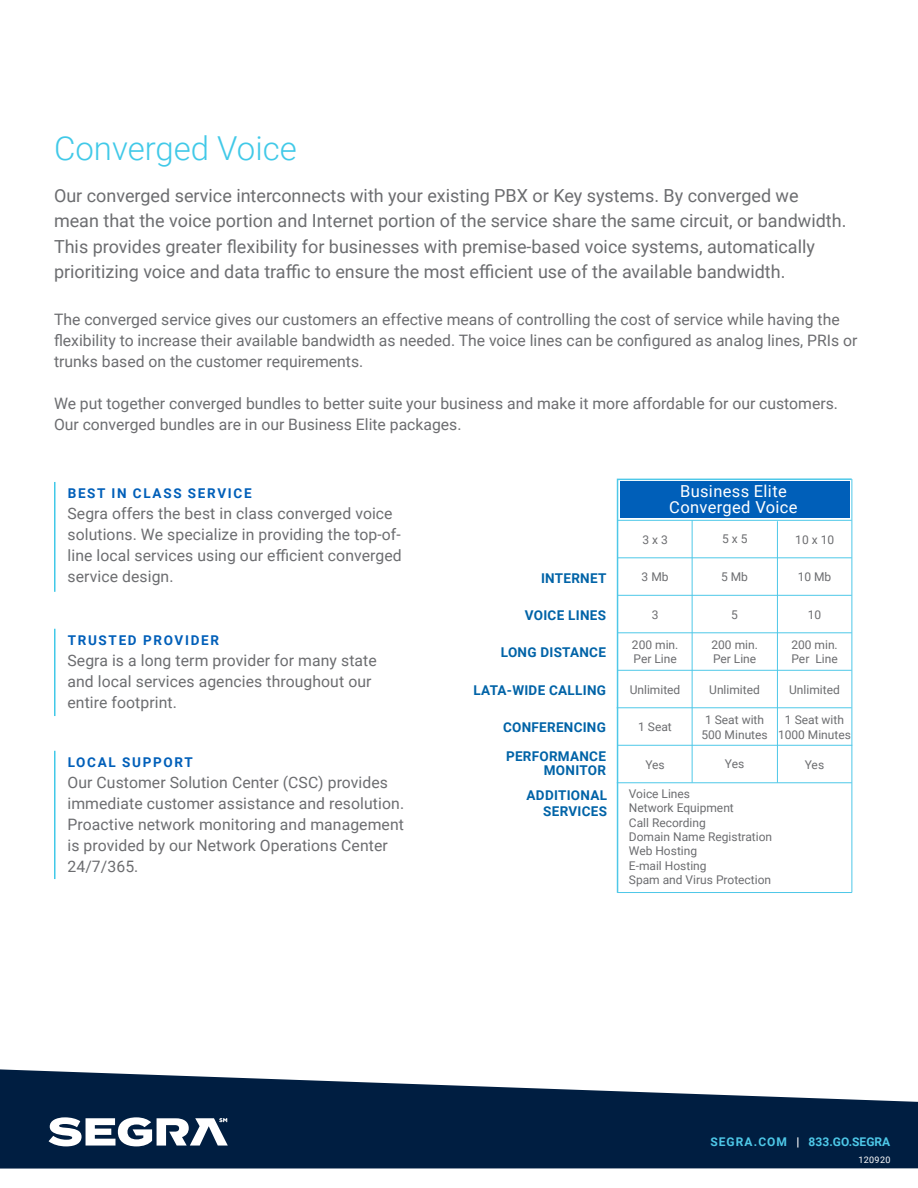
<style>
.page{position:relative;width:918px;height:1188px;background:#fff}
.page>*{position:absolute;margin:0;border:0;box-sizing:border-box;transform-origin:0 0}
.t1{font:300 33px "Roboto";color:#41c9e8}
.t2{font:18px/25.5px "Roboto";color:#6c6d70}
.t3{font:16.5px "Roboto";letter-spacing:.02em;color:#fff}
.t4{font:15.75px/21px "Roboto";color:#6c6d70}
.t5{font:700 13.5px/13.5px "Roboto";letter-spacing:.02em;color:#0163a7;text-align:right}
.t6{font:700 13.5px "Roboto";letter-spacing:.125em;color:#005fb9}
.t7{font:12px/14.4px "Roboto";color:#6c6d70;text-align:center}
.t8{font:700 12px "Roboto";color:#4ec8e8}
.t9{font:9px "Roboto";letter-spacing:.035em;color:#fff}
.s1{color:#fff}
</style>
<div class="page">
<svg style="left:0;top:1069px;width:918px;height:100px;fill:#001e41"></svg>
<svg style="left:49px;top:1117px;width:179px;height:29px"></svg>
<hr style="left:54px;top:482px;width:2px;height:110px;background:#41c9e8">
<hr style="left:54px;top:629px;width:2px;height:87px;background:#41c9e8">
<hr style="left:54px;top:751px;width:2px;height:128px;background:#41c9e8">
<svg style="left:616px;top:478px;width:236px;height:415px"></svg>
<div style="left:620px;top:481px;width:230px;height:37px;background:#005fb9"></div>
<hr style="left:617px;top:520px;width:235px;height:1px;background:#4ec8e8">
<hr style="left:617px;top:558px;width:235px;height:1px;background:#4ec8e8">
<hr style="left:617px;top:595px;width:235px;height:1px;background:#4ec8e8">
<hr style="left:617px;top:633px;width:235px;height:1px;background:#4ec8e8">
<hr style="left:617px;top:670px;width:235px;height:1px;background:#4ec8e8">
<hr style="left:692px;top:520px;width:1px;height:263px;background:#4ec8e8">
<hr style="left:617px;top:708px;width:235px;height:1px;background:#4ec8e8">
<hr style="left:777px;top:521px;width:1px;height:262px;background:#4ec8e8">
<hr style="left:852px;top:479px;width:1px;height:414px;background:#4ec8e8">
<hr style="left:617px;top:892px;width:235px;height:1px;background:#4ec8e8">
<hr style="left:617px;top:745px;width:235px;height:1px;background:#4ec8e8">
<hr style="left:617px;top:783px;width:235px;height:1px;background:#4ec8e8">
<p class="t1" style="left:54px;top:125px;width:244px">Converged Voice</p>
<p class="t2" style="left:54px;top:182px;width:794px">Our converged service interconnects with your existing PBX or Key systems. By converged we mean that the voice portion and Internet portion of the service share the same circuit, or bandwidth.<br>This provides greater flexibility for businesses with premise-based voice systems, automatically prioritizing voice and data traffic to ensure the most efficient use of the available bandwidth.</p>
<p class="t4" style="left:54px;top:308px;width:805px">The converged service gives our customers an effective means of controlling the cost of service while having the flexibility to increase their available bandwidth as needed. The voice lines can be configured as analog lines, PRIs or trunks based on the customer requirements.</p>
<p class="t4" style="left:54px;top:392px;width:786px">We put together converged bundles to better suite your business and make it more affordable for our customers.<br>Our converged bundles are in our Business Elite packages.</p>
<p class="t6" style="left:68px;top:484px;width:185px">BEST IN CLASS SERVICE</p>
<p class="t4" style="left:68px;top:503px;width:336px">Segra offers the best in class converged voice solutions. We specialize in providing the top-of&shy;line local services using our efficient converged service design.</p>
<p class="t6" style="left:68px;top:631px;width:153px">TRUSTED PROVIDER</p>
<p class="t4" style="left:68px;top:649px;width:311px">Segra is a long term provider for many state and local services agencies throughout our entire footprint.</p>
<p class="t6" style="left:68px;top:753px;width:127px">LOCAL SUPPORT</p>
<p class="t4" style="left:68px;top:771px;width:338px">Our Customer Solution Center (CSC) provides immediate customer assistance and resolution.<br>Proactive network monitoring and management is provided by our Network Operations Center 24/7/365.</p>
<p class="t5" style="left:541px;top:571px;width:67px">INTERNET</p>
<p class="t5" style="left:525px;top:608px;width:83px">VOICE LINES</p>
<p class="t5" style="left:501px;top:645px;width:107px">LONG DISTANCE</p>
<p class="t5" style="left:473px;top:683px;width:134px">LATA-WIDE CALLING</p>
<p class="t5" style="left:503px;top:720px;width:104px">CONFERENCING</p>
<p class="t5" style="left:506px;top:749px;width:101px">PERFORMANCE<br>MONITOR</p>
<p class="t5" style="left:527px;top:786px;width:82px;line-height:16.2px">ADDITIONAL<br>SERVICES</p>
<p class="t3" style="left:680px;top:480px;width:108px">Business Elite</p>
<p class="t3" style="left:669px;top:496px;width:130px">Converged Voice</p>
<p class="t7" style="left:795px;top:532px;width:40px">10 x 10</p>
<p class="t7" style="left:643px;top:532px;width:27px">3 x 3</p>
<p class="t7" style="left:722px;top:531px;width:27px">5 x 5</p>
<p class="t7" style="left:642px;top:569px;width:28px">3 Mb</p>
<p class="t7" style="left:721px;top:569px;width:28px">5 Mb</p>
<p class="t7" style="left:798px;top:569px;width:35px">10 Mb</p>
<p class="t7" style="left:652px;top:607px;width:8px">3</p>
<p class="t7" style="left:731px;top:607px;width:8px">5</p>
<p class="t7" style="left:808px;top:607px;width:15px">10</p>
<p class="t7" style="left:711px;top:637px;width:48px">200 min.</p>
<p class="t7" style="left:713px;top:651px;width:45px">Per Line</p>
<p class="t7" style="left:632px;top:637px;width:48px">200 min.</p>
<p class="t7" style="left:634px;top:651px;width:45px">Per Line</p>
<p class="t7" style="left:791px;top:637px;width:48px">200 min.</p>
<p class="t7" style="left:791px;top:651px;width:48px">Per Line</p>
<p class="t7" style="left:630px;top:682px;width:52px">Unlimited</p>
<p class="t7" style="left:709px;top:682px;width:52px">Unlimited</p>
<p class="t7" style="left:789px;top:682px;width:52px">Unlimited</p>
<p class="t7" style="left:701px;top:712px;width:68px">1 Seat with<br>500 Minutes</p>
<p class="t7" style="left:638px;top:720px;width:35px">1 Seat</p>
<p class="t7" style="left:778px;top:712px;width:74px">1 Seat with<br>1000 Minutes</p>
<p class="t7" style="left:645px;top:757px;width:21px">Yes</p>
<p class="t7" style="left:725px;top:757px;width:21px">Yes</p>
<p class="t7" style="left:805px;top:757px;width:21px">Yes</p>
<p class="t7" style="left:629px;top:786px;width:63px">Voice Lines</p>
<p class="t7" style="left:629px;top:800px;width:107px">Network Equipment</p>
<p class="t7" style="left:629px;top:815px;width:78px">Call Recording</p>
<p class="t7" style="left:629px;top:829px;width:145px">Domain Name Registration</p>
<p class="t7" style="left:629px;top:844px;width:70px">Web Hosting</p>
<p class="t7" style="left:629px;top:858px;width:79px">E-mail Hosting</p>
<p class="t7" style="left:629px;top:872px;width:144px">Spam and Virus Protection</p>
<p class="t8" style="left:710px;top:1133px;width:181px">SEGRA.COM <span class="s1">|</span> 833.GO.SEGRA</p>
<p class="t9" style="left:859px;top:1154px;width:33px">120920</p>
</div>
